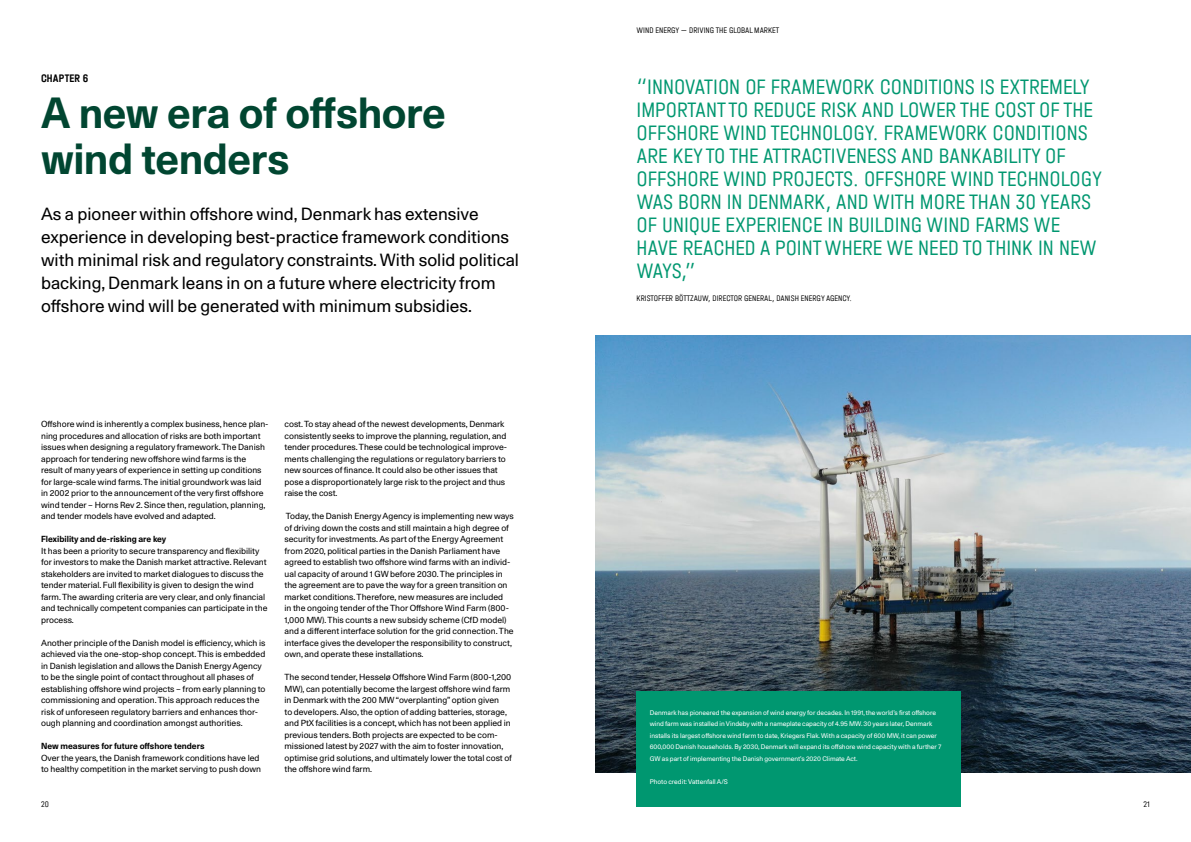
<style>
.page{position:relative;width:1191px;height:842px;background:#fff}
.page>*{position:absolute;margin:0;border:0;box-sizing:border-box;transform-origin:0 0}
.t1{font:700 42px/46px "Unica 77 LL";letter-spacing:-.01em;color:#014631}
.t2{font:300 22px/23px "Halvar Eng";color:#009770}
.t3{font:17px/23px "Unica 77 LL";color:#000}
.t4{font:500 11.5px "Halvar Eng";letter-spacing:.015em;color:#000}
.t5{font:8.5px/11.5px "Unica 77 LL";color:#000}
.t6{font:300 8.5px "Halvar Eng";color:#000}
.t7{font:700 8.5px "Unica 77 LL";color:#000}
.t8{font:6.5px/11.5px "Unica 77 LL";color:#fff}
</style>
<div class="page">
<img style="left:595px;top:335px;width:596px;height:437px">
<div style="left:636px;top:692px;width:325px;height:115px;background:#009770"></div>
<h3 class="t4" style="left:41px;top:72px;width:49px">CHAPTER 6</h3>
<h1 class="t1" style="left:41px;top:89px;width:406px">A new era of offshore wind tenders</h1>
<p class="t3" style="left:41px;top:202px;width:479px">As a pioneer within offshore wind, Denmark has extensive experience in developing best-practice framework conditions with minimal risk and regulatory constraints. With solid political backing, Denmark leans in on a future where electricity from offshore wind will be generated with minimum subsidies.</p>
<p class="t5" style="left:41px;top:418px;width:229px">Offshore wind is inherently a complex business, hence plan&shy;ning procedures and allocation of risks are both important issues when designing a regulatory framework. The Danish approach for tendering new offshore wind farms is the result of many years of experience in setting up conditions for large-scale wind farms. The initial groundwork was laid in 2002 prior to the announcement of the very first offshore wind tender – Horns Rev 2. Since then, regulation, planning, and tender models have evolved and adapted.</p>
<p class="t7" style="left:41px;top:533px;width:127px">Flexibility and de-risking are key</p>
<p class="t5" style="left:41px;top:545px;width:228px">It has been a priority to secure transparency and flexibility for investors to make the Danish market attractive. Relevant stakeholders are invited to market dialogues to discuss the tender material. Full flexibility is given to design the wind farm. The awarding criteria are very clear, and only financial and technically competent companies can participate in the process.</p>
<p class="t5" style="left:41px;top:637px;width:226px">Another principle of the Danish model is efficiency, which is achieved via the one-stop-shop concept. This is embedded in Danish legislation and allows the Danish Energy Agency to be the single point of contact throughout all phases of establishing offshore wind projects – from early planning to commissioning and operation. This approach reduces the risk of unforeseen regulatory barriers and enhances thor&shy;ough planning and coordination amongst authorities.</p>
<p class="t7" style="left:41px;top:740px;width:165px">New measures for future offshore tenders</p>
<p class="t5" style="left:41px;top:752px;width:221px">Over the years, the Danish framework conditions have led to healthy competition in the market serving to push down</p>
<p class="t5" style="left:284px;top:418px;width:224px">cost. To stay ahead of the newest developments, Denmark consistently seeks to improve the planning, regulation, and tender procedures. These could be technological improve&shy;ments challenging the regulations or regulatory barriers to new sources of finance. It could also be other issues that pose a disproportionately large risk to the project and thus raise the cost.</p>
<p class="t5" style="left:284px;top:510px;width:231px">Today, the Danish Energy Agency is implementing new ways of driving down the costs and still maintain a high degree of security for investments. As part of the Energy Agreement from 2020, political parties in the Danish Parliament have agreed to establish two offshore wind farms with an individ&shy;ual capacity of around 1 GW before 2030. The principles in the agreement are to pave the way for a green transition on market conditions. Therefore, new measures are included<br>in the ongoing tender of the Thor Offshore Wind Farm (800- 1,000 MW). This counts a new subsidy scheme (CfD model) and a different interface solution for the grid connection. The interface gives the developer the responsibility to construct, own, and operate these installations.</p>
<p class="t5" style="left:284px;top:671px;width:229px">The second tender, Hesselø Offshore Wind Farm (800-1,200<br>MW), can potentially become the largest offshore wind farm in Denmark with the 200 MW “overplanting” option given<br>to developers. Also, the option of adding batteries, storage, and PtX facilities is a concept, which has not been applied in previous tenders. Both projects are expected to be com&shy;missioned latest by 2027 with the aim to foster innovation, optimise grid solutions, and ultimately lower the total cost of the offshore wind farm.</p>
<p class="t6" style="left:636px;top:25px;width:144px">WIND ENERGY — DRIVING THE GLOBAL MARKET</p>
<p class="t2" style="left:636px;top:75px;width:467px">“INNOVATION OF FRAMEWORK CONDITIONS IS EXTREMELY IMPORTANT TO REDUCE RISK AND LOWER THE COST OF THE OFFSHORE WIND TECHNOLOGY. FRAMEWORK CONDITIONS ARE KEY TO THE ATTRACTIVENESS AND BANKABILITY OF OFFSHORE WIND PROJECTS. OFFSHORE WIND TECHNOLOGY WAS BORN IN DENMARK, AND WITH MORE THAN 30 YEARS OF UNIQUE EXPERIENCE IN BUILDING WIND FARMS WE HAVE REACHED A POINT WHERE WE NEED TO THINK IN NEW WAYS,”</p>
<p class="t6" style="left:636px;top:293px;width:217px">KRISTOFFER BÖTTZAUW, DIRECTOR GENERAL, DANISH ENERGY AGENCY.</p>
<p class="t8" style="left:650px;top:707px;width:293px">Denmark has pioneered the expansion of wind energy for decades. In 1991, the world’s first offshore wind farm was installed in Vindeby with a nameplate capacity of 4.95 MW. 30 years later, Denmark installs its largest offshore wind farm to date, Kriegers Flak. With a capacity of 600 MW, it can power 600,000 Danish households. By 2030, Denmark will expand its offshore wind capacity with a further 7<br>GW as part of implementing the Danish government’s 2020 Climate Act.</p>
<p class="t8" style="left:650px;top:776px;width:80px">Photo credit: Vattenfall A/S</p>
<p class="t6" style="left:41px;top:799px;width:9px">20</p>
<p class="t6" style="left:1143px;top:799px;width:8px">21</p>
</div>
